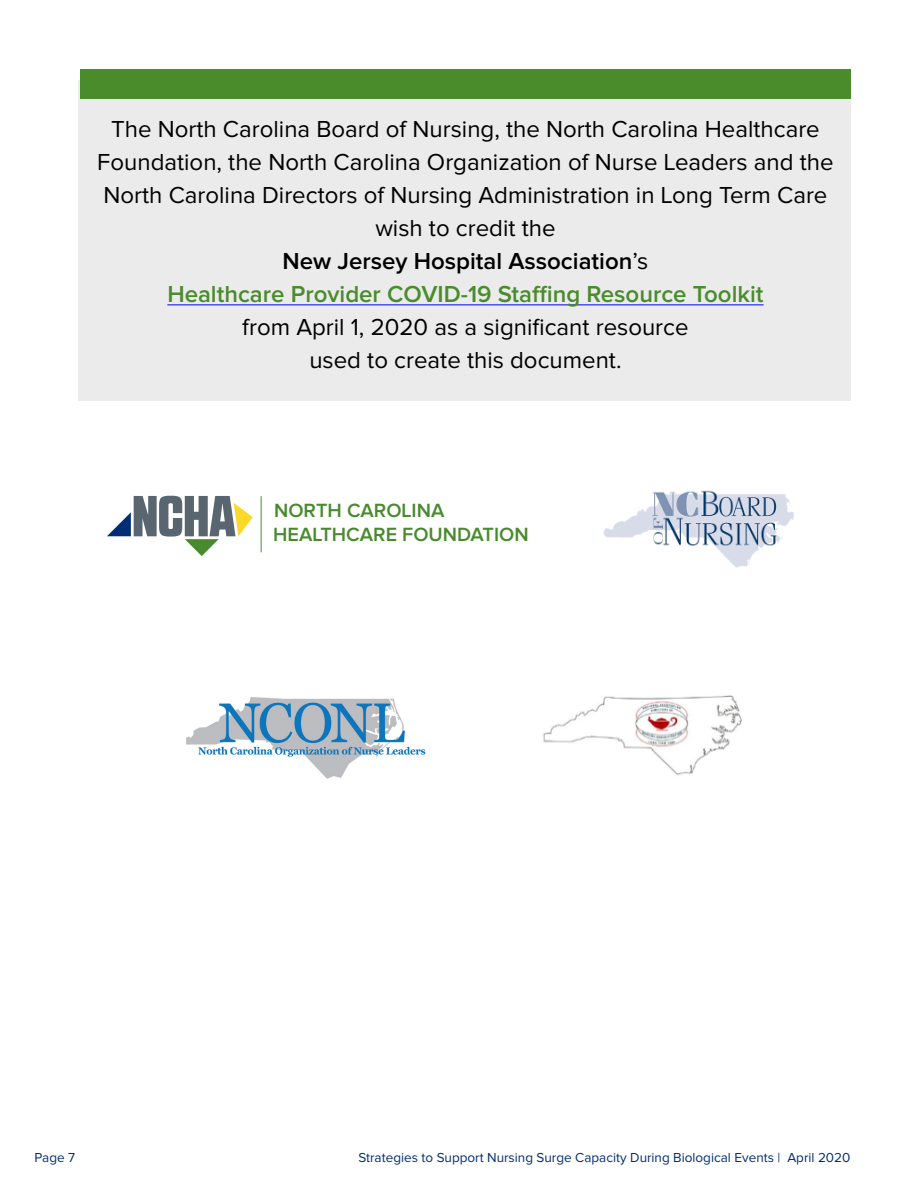
<style>
.page{position:relative;width:918px;height:1188px;background:#fff}
.page>*{position:absolute;margin:0;border:0;box-sizing:border-box;transform-origin:0 0}
.t1{font:24px/33px "Proxima Nova";color:#000;text-align:center}
.t2{font:600 19.8px/24.5px "Proxima Nova";color:#488a2d}
.t3{font:13.5px "Proxima Nova";color:#002d74}
.s1{font-weight:600}
.s2{font-weight:600;color:#4a8b2c}
</style>
<div class="page">
<div style="left:78px;top:80px;width:772px;height:321px;background:#ebebec"></div>
<div style="left:80px;top:69px;width:770px;height:30px;background:#4a8b2c"></div>
<hr style="left:167px;top:305px;width:597px;height:1px;background:#00f">
<img style="left:603px;top:490px;width:191px;height:78px">
<img style="left:543px;top:695px;width:199px;height:81px">
<svg style="left:107px;top:496px;width:146px;height:60px"></svg>
<hr style="left:261px;top:496px;width:1px;height:56px;background:#488a2d">
<img style="left:186px;top:697px;width:240px;height:82px">
<p class="t1" style="left:97px;top:113px;width:738px">The North Carolina Board of Nursing, the North Carolina Healthcare Foundation, the North Carolina Organization of Nurse Leaders and the North Carolina Directors of Nursing Administration in Long Term Care wish to credit the<br><span class="s1">New Jersey Hospital Association</span>’s<br><span class="s2">Healthcare Provider COVID-19 Staffing Resource Toolkit</span></p>
<p class="t1" style="left:242px;top:311px;width:448px">from April 1, 2020 as a significant resource used to create this document.</p>
<p class="t2" style="left:273px;top:498px;width:257px">NORTH CAROLINA<br>HEALTHCARE FOUNDATION</p>
<p class="t3" style="left:35px;top:1150px;width:42px">Page 7</p>
<p class="t3" style="left:359px;top:1150px;width:493px">Strategies to Support Nursing Surge Capacity During Biological Events | April 2020</p>
</div>
